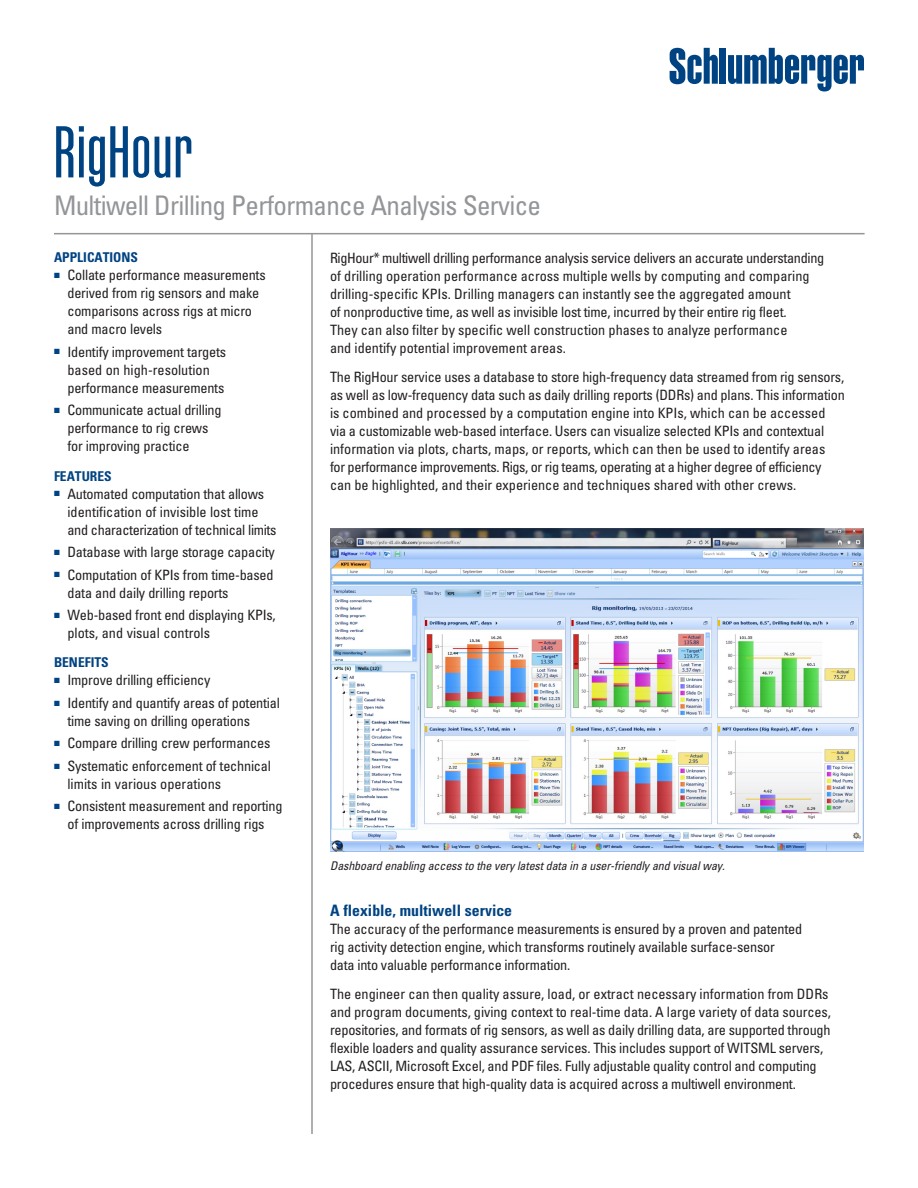
<style>
.page{position:relative;width:918px;height:1188px;background:#fff}
.page>*{position:absolute;margin:0;border:0;box-sizing:border-box;transform-origin:0 0}
.Head_A__branding{font:300 72px "Schlumberger Con";letter-spacing:-.015em;color:#004382}
.Subhead{font:condensed 27px "Univers LT Std";letter-spacing:-.025em;color:#939598}
.Body_Head{font:700 condensed 15.75px "Univers LT Std";color:#004382}
.Body_Text{font:condensed 14.25px/18px "Univers LT Std";letter-spacing:-.015em;color:#231f20}
.Sidebar_Head{font:700 condensed 13.5px "Univers LT Std";color:#004382}
.t1{font:italic condensed 12px "Univers LT Std";letter-spacing:-.01em;color:#231f20}
</style>
<div class="page">
<div style="left:720px;top:48px;width:6px;height:36px;background:#004382"></div>
<svg style="left:728px;top:48px;width:136px;height:44px"></svg>
<svg style="left:670px;top:48px;width:48px;height:36px"></svg>
<hr style="left:311px;top:198px;width:2px;height:936px;background:#939598">
<div style="left:54px;top:116px;width:812px;height:118px;background:#fff"></div>
<hr style="left:54px;top:233px;width:811px;height:1px;background:#939598">
<img style="left:330px;top:529px;width:534px;height:322px">
<p class="Head_A__branding" style="left:54px;top:116px;width:142px">RigHour</p>
<p class="Subhead" style="left:54px;top:188px;width:489px">Multiwell Drilling Performance Analysis Service</p>
<p class="Sidebar_Head" style="left:54px;top:249px;width:86px">APPLICATIONS</p>
<p class="Body_Text" style="left:68px;top:266px;width:200px;text-indent:-14px"><sup>■</sup> Collate performance measurements derived from rig sensors and make comparisons across rigs at micro and macro levels</p>
<p class="Body_Text" style="left:68px;top:342px;width:160px;text-indent:-14px"><sup>■</sup> Identify improvement targets based on high-resolution performance measurements</p>
<p class="Body_Text" style="left:68px;top:401px;width:156px;text-indent:-14px"><sup>■</sup> Communicate actual drilling performance to rig crews for improving practice</p>
<p class="Sidebar_Head" style="left:54px;top:468px;width:59px">FEATURES</p>
<p class="Body_Text" style="left:68px;top:484px;width:210px;text-indent:-14px"><sup>■</sup> Automated computation that allows identification of invisible lost time and characterization of technical limits</p>
<p class="Body_Text" style="left:54px;top:543px;width:222px"><sup>■</sup> Database with large storage capacity</p>
<p class="Body_Text" style="left:68px;top:565px;width:208px;text-indent:-14px"><sup>■</sup> Computation of KPIs from time-based data and daily drilling reports</p>
<p class="Body_Text" style="left:68px;top:606px;width:210px;text-indent:-14px"><sup>■</sup> Web-based front end displaying KPIs, plots, and visual controls</p>
<p class="Sidebar_Head" style="left:54px;top:654px;width:56px">BENEFITS</p>
<p class="Body_Text" style="left:54px;top:671px;width:158px"><sup>■</sup> Improve drilling efficiency</p>
<p class="Body_Text" style="left:68px;top:694px;width:214px;text-indent:-14px"><sup>■</sup> Identify and quantify areas of potential time saving on drilling operations</p>
<p class="Body_Text" style="left:54px;top:734px;width:218px"><sup>■</sup> Compare drilling crew performances</p>
<p class="Body_Text" style="left:68px;top:757px;width:205px;text-indent:-14px"><sup>■</sup> Systematic enforcement of technical limits in various operations</p>
<p class="Body_Text" style="left:54px;top:797px;width:230px;text-align:center"><sup>■</sup> Consistent measurement and reporting of improvements across drilling rigs</p>
<p class="Body_Text" style="left:330px;top:248px;width:496px">RigHour* multiwell drilling performance analysis service delivers an accurate understanding of drilling operation performance across multiple wells by computing and comparing drilling-specific KPIs. Drilling managers can instantly see the aggregated amount<br>of nonproductive time, as well as invisible lost time, incurred by their entire rig fleet.<br>They can also filter by specific well construction phases to analyze performance<br>and identify potential improvement areas.</p>
<p class="Body_Text" style="left:330px;top:368px;width:516px">The RigHour service uses a database to store high-frequency data streamed from rig sensors, as well as low-frequency data such as daily drilling reports (DDRs) and plans. This information is combined and processed by a computation engine into KPIs, which can be accessed via a customizable web-based interface. Users can visualize selected KPIs and contextual information via plots, charts, maps, or reports, which can then be used to identify areas<br>for performance improvements. Rigs, or rig teams, operating at a higher degree of efficiency can be highlighted, and their experience and techniques shared with other crews.</p>
<p class="t1" style="left:330px;top:858px;width:396px">Dashboard enabling access to the very latest data in a user-friendly and visual way.</p>
<p class="Body_Head" style="left:330px;top:900px;width:184px">A flexible, multiwell service</p>
<p class="Body_Text" style="left:330px;top:919px;width:474px">The accuracy of the performance measurements is ensured by a proven and patented rig activity detection engine, which transforms routinely available surface-sensor data into valuable performance information.</p>
<p class="Body_Text" style="left:330px;top:985px;width:503px">The engineer can then quality assure, load, or extract necessary information from DDRs and program documents, giving context to real-time data. A large variety of data sources, repositories, and formats of rig sensors, as well as daily drilling data, are supported through flexible loaders and quality assurance services. This includes support of WITSML servers, LAS, ASCII, Microsoft Excel, and PDF files. Fully adjustable quality control and computing procedures ensure that high-quality data is acquired across a multiwell environment.</p>
</div>
